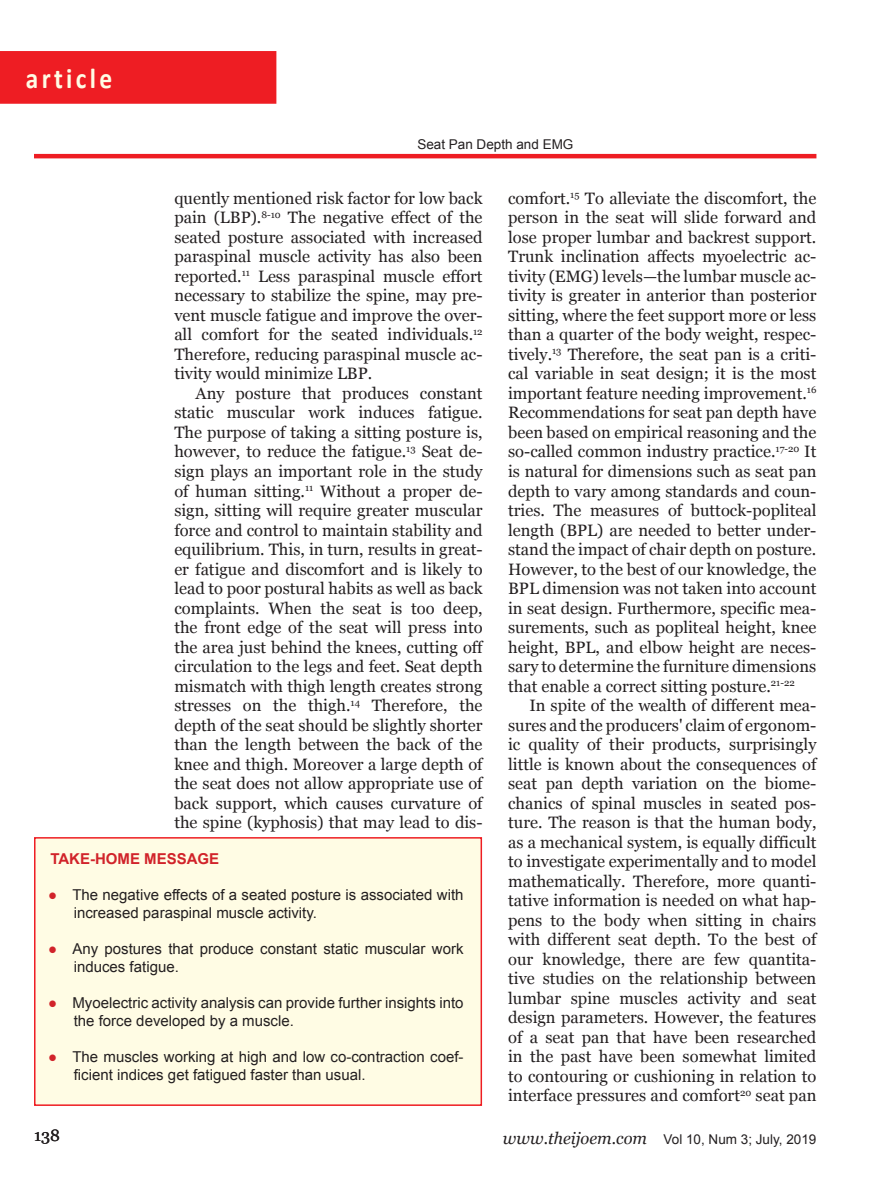
<style>
.page{position:relative;width:893px;height:1191px;background:#fff}
.page>*{position:absolute;margin:0;border:0;box-sizing:border-box;transform-origin:0 0}
.t1{font:700 28.8px "Calibri";letter-spacing:.13em;color:#fffce4;scale:.88 1}
.body{font:16.5px/19.5px "Georgia";color:#231f20;text-align:justify}
.First_first_body{font:16.5px/19.5px "Georgia";color:#231f20;text-align:justify}
.Editorial{font:16.5px "Georgia";color:#231f20}
.t2{font:15px/18px "Arial";color:#231f20}
.Box_Title{font:700 15px "Arial";color:#d1232a}
.Editorial-2{font:13.5px "Arial";color:#231f20}
.Running_Title{font:13.5px "Arial";color:#231f20}
.s1{font-family:"Georgia";color:#d1232a}
.s2{font-family:"Georgia";font-style:italic;font-size:16.5px}
</style>
<div class="page">
<hr style="left:34px;top:154px;width:782px;height:4px;background:#ee1d23">
<div style="left:0;top:51px;width:276px;height:53px;background:#ee1d23"></div>
<div style="left:35px;top:838px;width:446px;height:267px;background:#fffce4"></div>
<div style="left:34px;top:837px;width:448px;height:269px;border:2px solid #ee1d23"></div>
<h1 class="t1" style="left:26px;top:60px;width:99px">article</h1>
<p class="Running_Title" style="left:417px;top:136px;width:158px">Seat Pan Depth and EMG</p>
<p class="First_first_body" style="left:174px;top:188px;width:310px">quently mentioned risk factor for low back pain (LBP).<sup>8-10</sup> The negative effect of the seated posture associated with increased paraspinal muscle activity has also been reported.<sup>11</sup> Less paraspinal muscle effort necessary to stabilize the spine, may pre&shy;vent muscle fatigue and improve the over&shy;all comfort for the seated individuals.<sup>12<br></sup>Therefore, reducing paraspinal muscle ac&shy;tivity would minimize LBP.</p>
<p class="body" style="left:174px;top:383px;width:310px;text-indent:21px">Any posture that produces constant static muscular work induces fatigue.<br>The purpose of taking a sitting posture is, however, to reduce the fatigue.<sup>13</sup> Seat de&shy;sign plays an important role in the study of human sitting.<sup>11</sup> Without a proper de&shy;sign, sitting will require greater muscular force and control to maintain stability and equilibrium. This, in turn, results in great&shy;er fatigue and discomfort and is likely to lead to poor postural habits as well as back complaints. When the seat is too deep, the front edge of the seat will press into the area just behind the knees, cutting off circulation to the legs and feet. Seat depth mismatch with thigh length creates strong stresses on the thigh.<sup>14</sup> Therefore, the depth of the seat should be slightly shorter than the length between the back of the knee and thigh. Moreover a large depth of the seat does not allow appropriate use of back support, which causes curvature of the spine (kyphosis) that may lead to dis-</p>
<p class="Box_Title" style="left:50px;top:849px;width:170px">TAKE-HOME MESSAGE</p>
<p class="t2" style="left:74px;top:886px;width:391px;text-indent:-26px"><span class="s1">●</span> The negative effects of a seated posture is associated with increased paraspinal muscle activity.</p>
<p class="t2" style="left:74px;top:940px;width:391px;text-indent:-26px"><span class="s1">●</span> Any postures that produce constant static muscular work induces fatigue.</p>
<p class="t2" style="left:74px;top:994px;width:391px;text-indent:-26px"><span class="s1">●</span> Myoelectric activity analysis can provide further insights into the force developed by a muscle.</p>
<p class="t2" style="left:74px;top:1048px;width:391px;text-indent:-26px"><span class="s1">●</span> The muscles working at high and low co-contraction coef&shy;ficient indices get fatigued faster than usual.</p>
<p class="body" style="left:508px;top:188px;width:310px">comfort.<sup>15</sup> To alleviate the discomfort, the person in the seat will slide forward and lose proper lumbar and backrest support.<br>Trunk inclination affects myoelectric ac&shy;tivity (EMG) levels—the lumbar muscle ac&shy;tivity is greater in anterior than posterior sitting, where the feet support more or less than a quarter of the body weight, respec&shy;tively.<sup>13</sup> Therefore, the seat pan is a criti&shy;cal variable in seat design; it is the most important feature needing improvement.<sup>16<br></sup>Recommendations for seat pan depth have been based on empirical reasoning and the so-called common industry practice.<sup>17-20</sup> It is natural for dimensions such as seat pan depth to vary among standards and coun&shy;tries. The measures of buttock-popliteal length (BPL) are needed to better under&shy;stand the impact of chair depth on posture.<br>However, to the best of our knowledge, the BPL dimension was not taken into account in seat design. Furthermore, specific mea&shy;surements, such as popliteal height, knee height, BPL, and elbow height are neces&shy;sary to determine the furniture dimensions that enable a correct sitting posture.<sup>21-22</sup></p>
<p class="body" style="left:508px;top:695px;width:310px;text-indent:21px">In spite of the wealth of different mea&shy;sures and the producers' claim of ergonom&shy;ic quality of their products, surprisingly little is known about the consequences of seat pan depth variation on the biome&shy;chanics of spinal muscles in seated pos&shy;ture. The reason is that the human body, as a mechanical system, is equally difficult to investigate experimentally and to model mathematically. Therefore, more quanti&shy;tative information is needed on what hap&shy;pens to the body when sitting in chairs with different seat depth. To the best of our knowledge, there are few quantita&shy;tive studies on the relationship between lumbar spine muscles activity and seat design parameters. However, the features of a seat pan that have been researched in the past have been somewhat limited to contouring or cushioning in relation to interface pressures and comfort<sup>20</sup> seat pan</p>
<p class="Editorial" style="left:34px;top:1126px;width:28px">138</p>
<p class="Editorial-2" style="left:503px;top:1130px;width:315px"><span class="s2">www.theijoem.com</span> Vol 10, Num 3; July, 2019</p>
</div>
